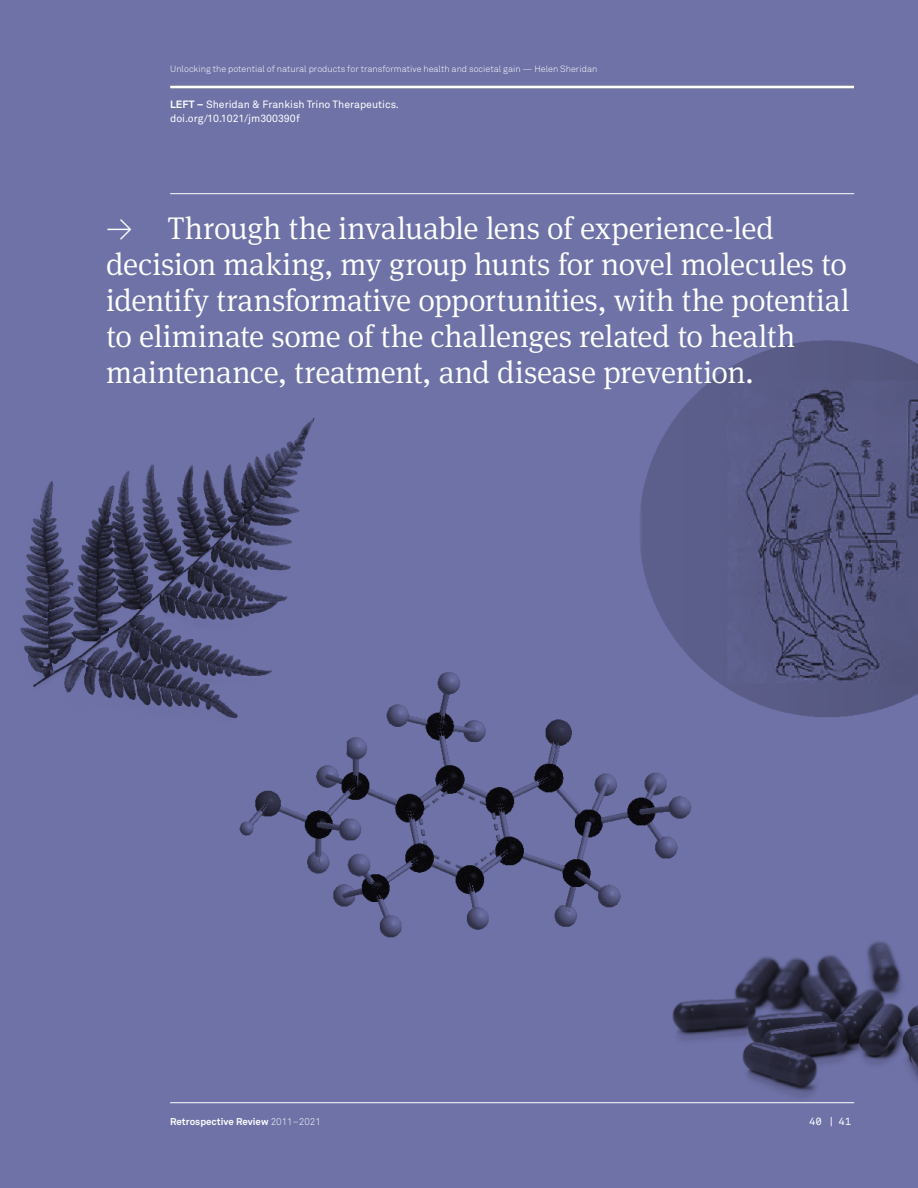
<style>
.page{position:relative;width:918px;height:1188px;background:#6e72a7}
.page>*{position:absolute;margin:0;border:0;box-sizing:border-box;transform-origin:0 0}
.t1{font:300 31.5px/36px "Meta Serif OT";letter-spacing:-.01em;color:#fff}
.t2{font:10.5px/13.5px "Akkurat";color:#fff}
.t3{font:10.5px "Akkurat Mono";color:#fff}
.t4{font:700 9.75px "Akkurat";color:#fff}
.t5{font:300 9px "Akkurat";color:#fff}
.s1{font-weight:700}
.s2{font-family:"Akkurat"}
.s3{font-weight:300}
</style>
<div class="page">
<img style="left:20px;top:341px;width:898px;height:763px">
<hr style="left:170px;top:193px;width:684px;height:1px;background:#fff">
<hr style="left:170px;top:85px;width:684px;height:3px;background:#fff">
<hr style="left:170px;top:1102px;width:684px;height:1px;background:#fff">
<p class="t5" style="left:170px;top:64px;width:429px">Unlocking the potential of natural products for transformative health and societal gain — Helen Sheridan</p>
<p class="t2" style="left:170px;top:98px;width:230px"><span class="s1">LEFT –</span> Sheridan &amp; Frankish Trino Therapeutics. doi.org/10.1021/jm300390f</p>
<p class="t1" style="left:106px;top:210px;width:745px"><span class="s2">≥</span> Through the invaluable lens of experience-led decision making, my group hunts for novel molecules to identify transformative opportunities, with the potential to eliminate some of the challenges related to health maintenance, treatment, and disease prevention.</p>
<p class="t4" style="left:170px;top:1115px;width:152px">Retrospective Review <span class="s3">2011–2021</span></p>
<p class="t3" style="left:809px;top:1115px;width:44px">40 | 41</p>
</div>
